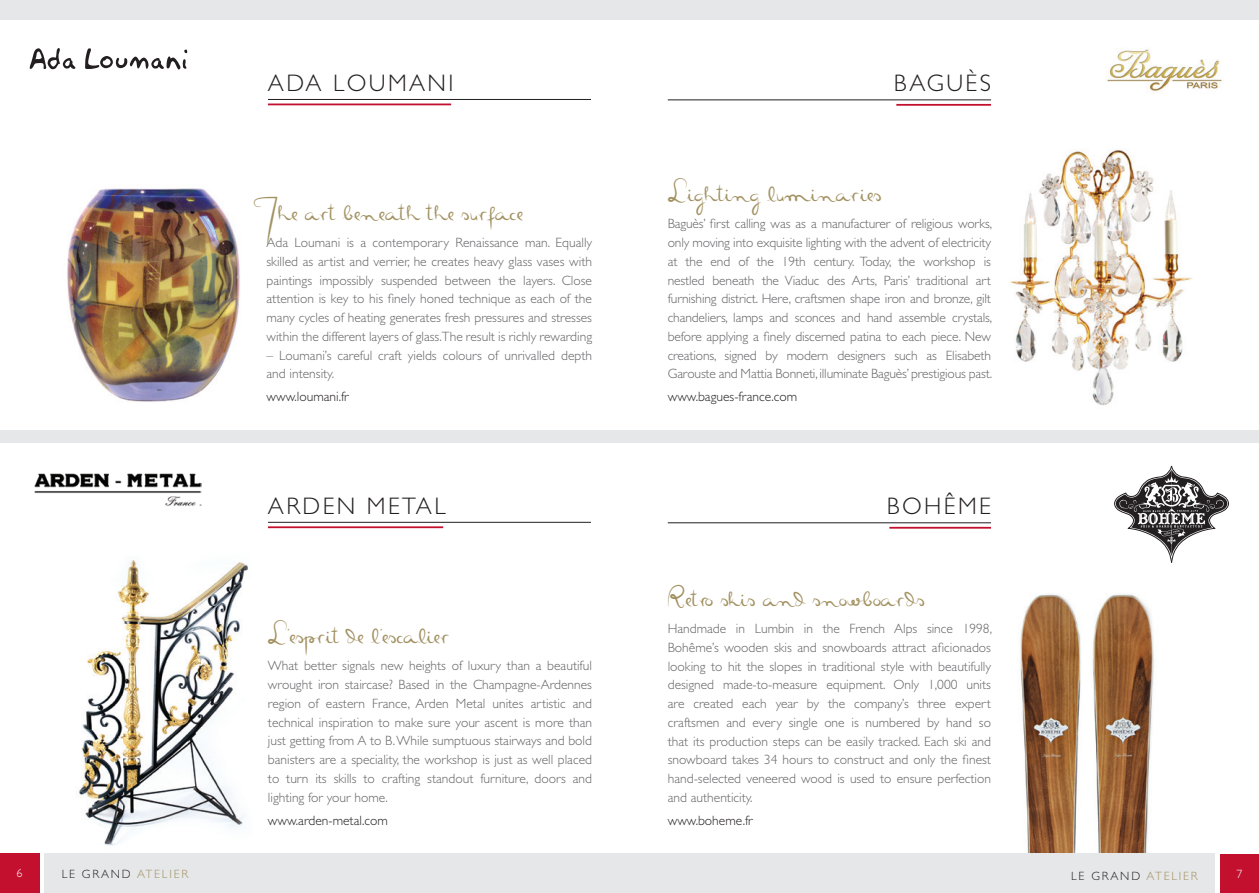
<style>
.page{position:relative;width:1259px;height:893px;background:#fff}
.page>*{position:absolute;margin:0;border:0;box-sizing:border-box;transform-origin:0 0}
.sub_headers{font:31.5px "Masana Script 4 Silueta";color:#a29161}
.main_header_underlin{font:300 24px "Gill Sans";letter-spacing:.1em;color:#231f20}
.main_body{font:300 13.5px/18.8px "Gill Sans";color:#636366;text-align:justify}
.contact{font:300 13.5px "Gill Sans";color:#231f20}
.t1{font:300 12px "Gill Sans";letter-spacing:.15em;color:#231f20}
.t2{font:300 12px "Gill Sans";color:#fff}
.s1{color:#a29161}
</style>
<div class="page">
<img style="left:34px;top:473px;width:167px;height:34px">
<svg style="left:1114px;top:465px;width:115px;height:98px"></svg>
<img style="left:1107px;top:49px;width:115px;height:43px">
<svg style="left:30px;top:48px;width:45px;height:21px"></svg>
<svg style="left:85px;top:48px;width:102px;height:21px"></svg>
<img style="left:67px;top:188px;width:173px;height:214px">
<img style="left:1010px;top:150px;width:182px;height:256px">
<img style="left:60px;top:560px;width:191px;height:294px">
<img style="left:1090px;top:594px;width:79px;height:260px">
<img style="left:1008px;top:594px;width:74px;height:260px">
<div style="left:1220px;top:854px;width:39px;height:39px;background:#c3102f"></div>
<div style="left:0;top:431px;width:1259px;height:12px;background:#e6e7e9"></div>
<div style="left:0;top:0;width:1259px;height:19px;background:#e6e7e9"></div>
<div style="left:44px;top:854px;width:1170px;height:39px;background:#e6e7e9"></div>
<div style="left:0;top:854px;width:39px;height:39px;background:#c3102f"></div>
<hr style="left:268px;top:522px;width:323px;height:1px;background:#231f20">
<hr style="left:268px;top:526px;width:175px;height:2px;background:#c3102f">
<hr style="left:268px;top:99px;width:323px;height:1px;background:#231f20">
<hr style="left:268px;top:104px;width:183px;height:1px;background:#c3102f">
<hr style="left:668px;top:522px;width:323px;height:1px;background:#231f20">
<hr style="left:889px;top:527px;width:102px;height:2px;background:#c3102f">
<hr style="left:668px;top:100px;width:323px;height:1px;background:#231f20">
<hr style="left:896px;top:104px;width:95px;height:2px;background:#c3102f">
<p class="main_header_underlin" style="left:268px;top:69px;width:187px">ADA LOUMANI</p>
<p class="sub_headers" style="left:254px;top:190px;width:271px">The art beneath the surface</p>
<p class="main_body" style="left:266px;top:233px;width:327px">Ada Loumani is a contemporary Renaissance man. Equally skilled as artist and verrier, he creates heavy glass vases with paintings impossibly suspended between the layers. Close attention is key to his finely honed technique as each of the many cycles of heating generates fresh pressures and stresses within the different layers of glass.The result is richly rewarding</p>
<p class="main_body" style="left:266px;top:346px;width:327px">– Loumani’s careful craft yields colours of unrivalled depth and intensity.</p>
<p class="contact" style="left:266px;top:389px;width:84px">www.loumani.fr</p>
<p class="main_header_underlin" style="left:268px;top:492px;width:179px">ARDEN METAL</p>
<p class="sub_headers" style="left:268px;top:614px;width:184px">L’esprit de l’escalier</p>
<p class="main_body" style="left:268px;top:656px;width:326px">What better signals new heights of luxury than a beautiful wrought iron staircase? Based in the Champagne-Ardennes region of eastern France, Arden Metal unites artistic and technical inspiration to make sure your ascent is more than just getting from A to B. While sumptuous stairways and bold banisters are a speciality, the workshop is just as well placed to turn its skills to crafting standout furniture, doors and lighting for your home.</p>
<p class="contact" style="left:268px;top:812px;width:121px">www.arden-metal.com</p>
<p class="main_header_underlin" style="left:894px;top:70px;width:99px">BAGUÈS</p>
<p class="sub_headers" style="left:668px;top:172px;width:216px">Lighting luminaries</p>
<p class="main_body" style="left:668px;top:214px;width:326px">Baguès’ first calling was as a manufacturer of religious works, only moving into exquisite lighting with the advent of electricity at the end of the 19th century. Today, the workshop is nestled beneath the Viaduc des Arts, Paris’ traditional art furnishing district. Here, craftsmen shape iron and bronze, gilt chandeliers, lamps and sconces and hand assemble crystals, before applying a finely discerned patina to each piece. New creations, signed by modern designers such as Elisabeth Garouste and Mattia Bonneti, illuminate Baguès’ prestigious past.</p>
<p class="contact" style="left:668px;top:389px;width:131px">www.bagues-france.com</p>
<p class="main_header_underlin" style="left:887px;top:493px;width:106px">BOHÊME</p>
<p class="sub_headers" style="left:668px;top:577px;width:259px">Retro skis and snowboards</p>
<p class="main_body" style="left:668px;top:619px;width:326px">Handmade in Lumbin in the French Alps since 1998, Bohême’s wooden skis and snowboards attract aficionados looking to hit the slopes in traditional style with beautifully designed made-to-measure equipment. Only 1,000 units are created each year by the company’s three expert craftsmen and every single one is numbered by hand so that its production steps can be easily tracked. Each ski and snowboard takes 34 hours to construct and only the finest hand-selected veneered wood is used to ensure perfection and authenticity.</p>
<p class="contact" style="left:668px;top:813px;width:87px">www.boheme.fr</p>
<p class="t2" style="left:17px;top:866px;width:7px">6</p>
<p class="t1" style="left:62px;top:868px;width:128px">LE GRAND <span class="s1">ATELIER</span></p>
<p class="t1" style="left:1071px;top:869px;width:128px">LE GRAND <span class="s1">ATELIER</span></p>
<p class="t2" style="left:1236px;top:868px;width:7px">7</p>
</div>
